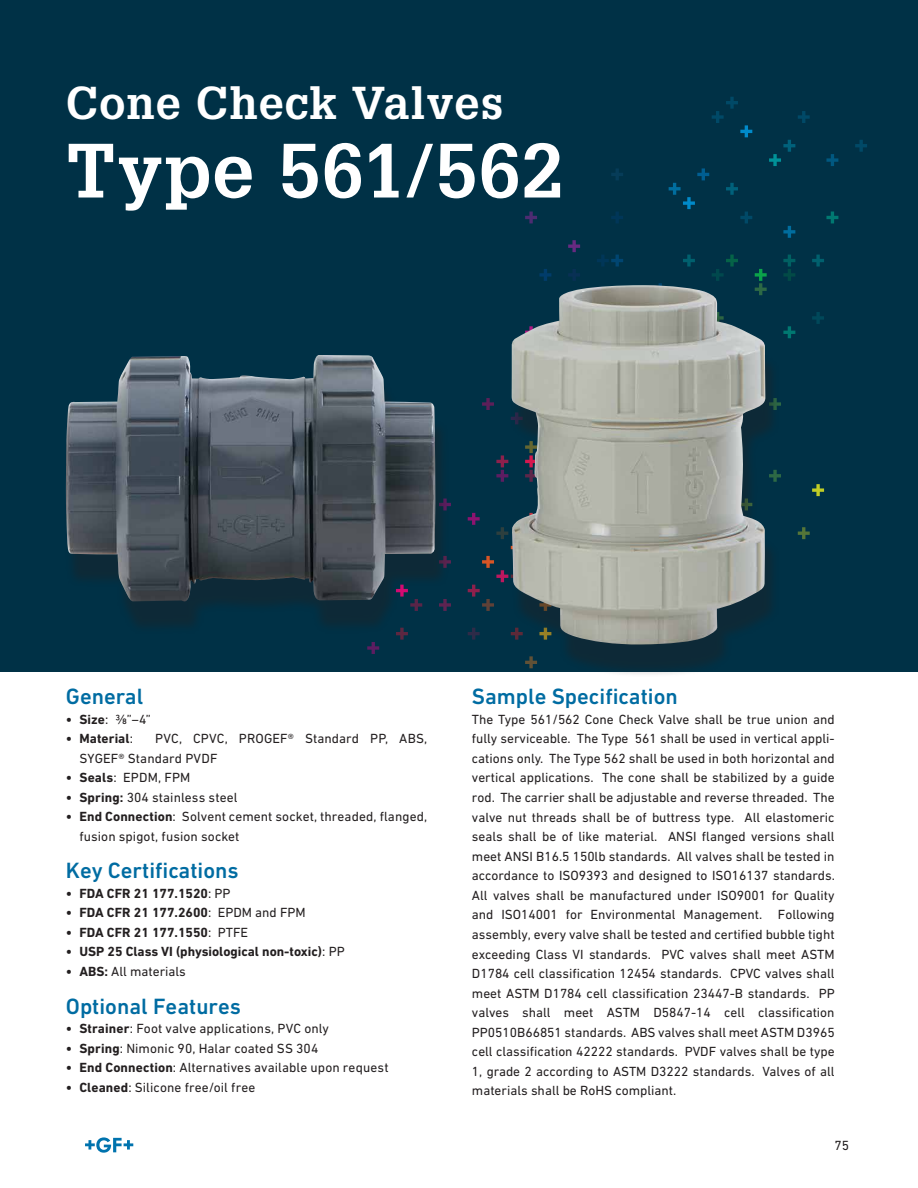
<style>
.page{position:relative;width:918px;height:1188px;background:#fff}
.page>*{position:absolute;margin:0;border:0;box-sizing:border-box;transform-origin:0 0}
.t1{font:700 75px "Glypha LT Std";letter-spacing:.02em;color:#fff}
.t2{font:700 45px "Glypha LT Std";letter-spacing:.025em;color:#fff}
.t3{font:500 22.5px "DIN Next W1 G";color:#006ca2}
.t4{font:13.5px/19.5px "DIN Next W1 G";color:#231f20}
.t5{font:700 13.5px "DIN Next W1 G";color:#231f20}
.s1{font-weight:700}
.s2{font-weight:400}
</style>
<div class="page">
<svg style="left:85px;top:1137px;width:48px;height:16px"></svg>
<div style="left:0;top:0;width:918px;height:671px;background:#003146"></div>
<svg style="left:525px;top:97px;width:313px;height:443px"></svg>
<svg style="left:855px;top:140px;width:12px;height:12px"></svg>
<div style="left:64px;top:302px;width:715px;height:376px;background:#231f20;opacity:.4"></div>
<img style="left:66px;top:285px;width:699px;height:360px">
<h2 class="t2" style="left:66px;top:75px;width:439px">Cone Check Valves</h2>
<h1 class="t1" style="left:66px;top:124px;width:499px">Type 561/562</h1>
<h3 class="t3" style="left:66px;top:684px;width:79px">General</h3>
<p class="t4" style="left:66px;top:709px;width:86px"><span class="s1">• Size</span>: ⅜”–4”</p>
<p class="t5" style="left:66px;top:731px;width:69px">• Material<span class="s2">:</span></p>
<p class="t4" style="left:79px;top:729px;width:349px;text-indent:76px">PVC, CPVC, PROGEF® Standard PP, ABS,<br>SYGEF® Standard PVDF</p>
<p class="t4" style="left:66px;top:768px;width:126px"><span class="s1">• Seals</span>: EPDM, FPM</p>
<p class="t4" style="left:66px;top:787px;width:173px"><span class="s1">• Spring:</span> 304 stainless steel</p>
<p class="t4" style="left:79px;top:807px;width:349px;text-indent:-14px"><span class="s1">• End Connection</span>: Solvent cement socket, threaded, flanged, fusion spigot, fusion socket</p>
<h3 class="t3" style="left:66px;top:858px;width:174px">Key Certifications</h3>
<p class="t5" style="left:66px;top:885px;width:166px">• FDA CFR 21 177.1520<span class="s2">: PP</span></p>
<p class="t5" style="left:66px;top:905px;width:241px">• FDA CFR 21 177.2600<span class="s2">: EPDM and FPM</span></p>
<p class="t5" style="left:66px;top:924px;width:184px">• FDA CFR 21 177.1550<span class="s2">: PTFE</span></p>
<p class="t5" style="left:66px;top:944px;width:280px">• USP 25 Class VI (physiological non-toxic)<span class="s2">: PP</span></p>
<p class="t4" style="left:66px;top:962px;width:122px"><span class="s1">• ABS:</span> All materials</p>
<h3 class="t3" style="left:66px;top:993px;width:177px">Optional Features</h3>
<p class="t4" style="left:66px;top:1019px;width:265px"><span class="s1">• Strainer</span>: Foot valve applications, PVC only</p>
<p class="t4" style="left:66px;top:1038px;width:254px"><span class="s1">• Spring</span>: Nimonic 90, Halar coated SS 304</p>
<p class="t4" style="left:66px;top:1058px;width:324px"><span class="s1">• End Connection</span>: Alternatives available upon request</p>
<p class="t4" style="left:66px;top:1077px;width:191px"><span class="s1">• Cleaned</span>: Silicone free/oil free</p>
<h3 class="t3" style="left:472px;top:684px;width:207px">Sample Specification</h3>
<p class="t4" style="left:472px;top:709px;width:364px">The Type 561/562 Cone Check Valve shall be true union and fully serviceable. The Type 561 shall be used in vertical appli&shy;cations only. The Type 562 shall be used in both horizontal and vertical applications. The cone shall be stabilized by a guide rod. The carrier shall be adjustable and reverse threaded. The valve nut threads shall be of buttress type. All elastomeric seals shall be of like material. ANSI flanged versions shall meet ANSI B16.5 150lb standards. All valves shall be tested in accordance to ISO9393 and designed to ISO16137 standards.<br>All valves shall be manufactured under ISO9001 for Quality and ISO14001 for Environmental Management.</p>
<p class="t4" style="left:472px;top:905px;width:364px;text-align:justify;text-indent:306px">Following assembly, every valve shall be tested and certified bubble tight exceeding Class VI standards. PVC valves shall meet ASTM D1784 cell classification 12454 standards. CPVC valves shall meet ASTM D1784 cell classification 23447-B standards. PP valves shall meet ASTM D5847-14 cell classification PP0510B66851 standards. ABS valves shall meet ASTM D3965 cell classification 42222 standards. PVDF valves shall be type 1, grade 2 according to ASTM D3222 standards. Valves of all materials shall be RoHS compliant.</p>
<p class="t4" style="left:835px;top:1136px;width:16px">75</p>
</div>
